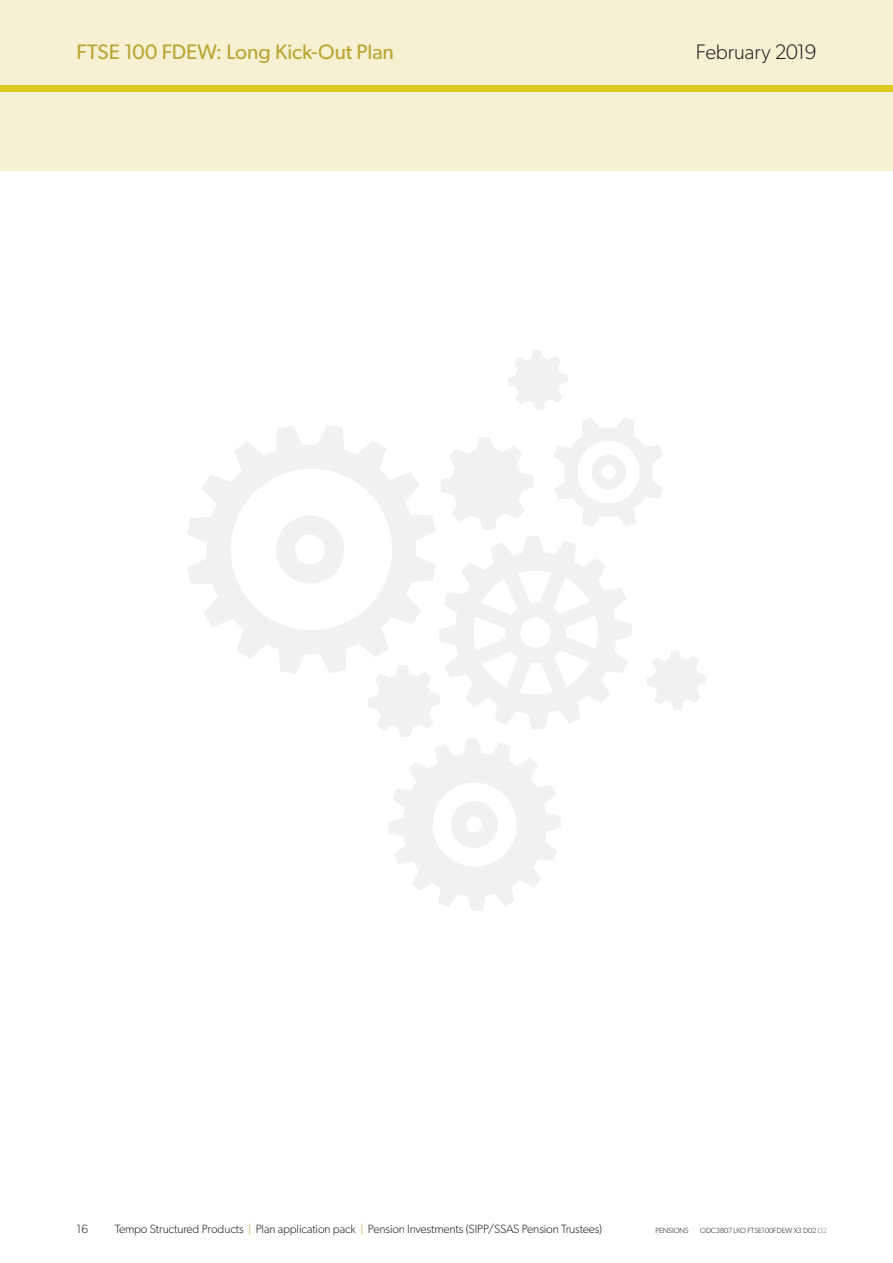
<style>
.page{position:relative;width:893px;height:1263px;background:#fff}
.page>*{position:absolute;margin:0;border:0;box-sizing:border-box;transform-origin:0 0}
.t1{font:21px "Gibson";color:#bba532}
.t2{font:300 21px "Gibson";letter-spacing:-.005em;color:#231f20}
.t3{font:300 12px "Gibson";letter-spacing:-.01em;color:#231f20}
.t4{font:300 7.5px "Gibson";letter-spacing:-.01em;color:#231f20}
.t5{font:300 7.5px "Gibson";letter-spacing:-.01em;color:#747579}
.s1{color:#bba532}
.s2{color:#747579}
</style>
<div class="page">
<div style="left:0;top:0;width:893px;height:170px;background:#f6f1d2"></div>
<div style="left:0;top:85px;width:893px;height:6px;background:#dec822"></div>
<svg style="left:187px;top:425px;width:248px;height:249px"></svg>
<svg style="left:274px;top:513px;width:73px;height:73px"></svg>
<svg style="left:554px;top:417px;width:109px;height:110px"></svg>
<svg style="left:441px;top:437px;width:93px;height:93px"></svg>
<svg style="left:647px;top:651px;width:59px;height:59px"></svg>
<svg style="left:508px;top:350px;width:60px;height:60px"></svg>
<svg style="left:368px;top:536px;width:264px;height:375px"></svg>
<h1 class="t1" style="left:77px;top:39px;width:319px">FtSE 100 FDEW: long kick-out Plan</h1>
<h1 class="t2" style="left:696px;top:39px;width:122px">February 2019</h1>
<p class="t3" style="left:77px;top:1222px;width:15px">24</p>
<p class="t3" style="left:115px;top:1222px;width:489px">Tempo Structured Products <span class="s1">|</span> Plan application pack <span class="s1">|</span> Pension Investments (SIPP/SSAS Pension Trustees)</p>
<p class="t4" style="left:700px;top:1226px;width:128px">ODC3807 LKO FTSE100FDEW X3 D02 <span class="s2">D2</span></p>
<p class="t3" style="left:77px;top:1222px;width:13px">16</p>
<p class="t5" style="left:655px;top:1226px;width:35px">PENSIONS</p>
</div>
